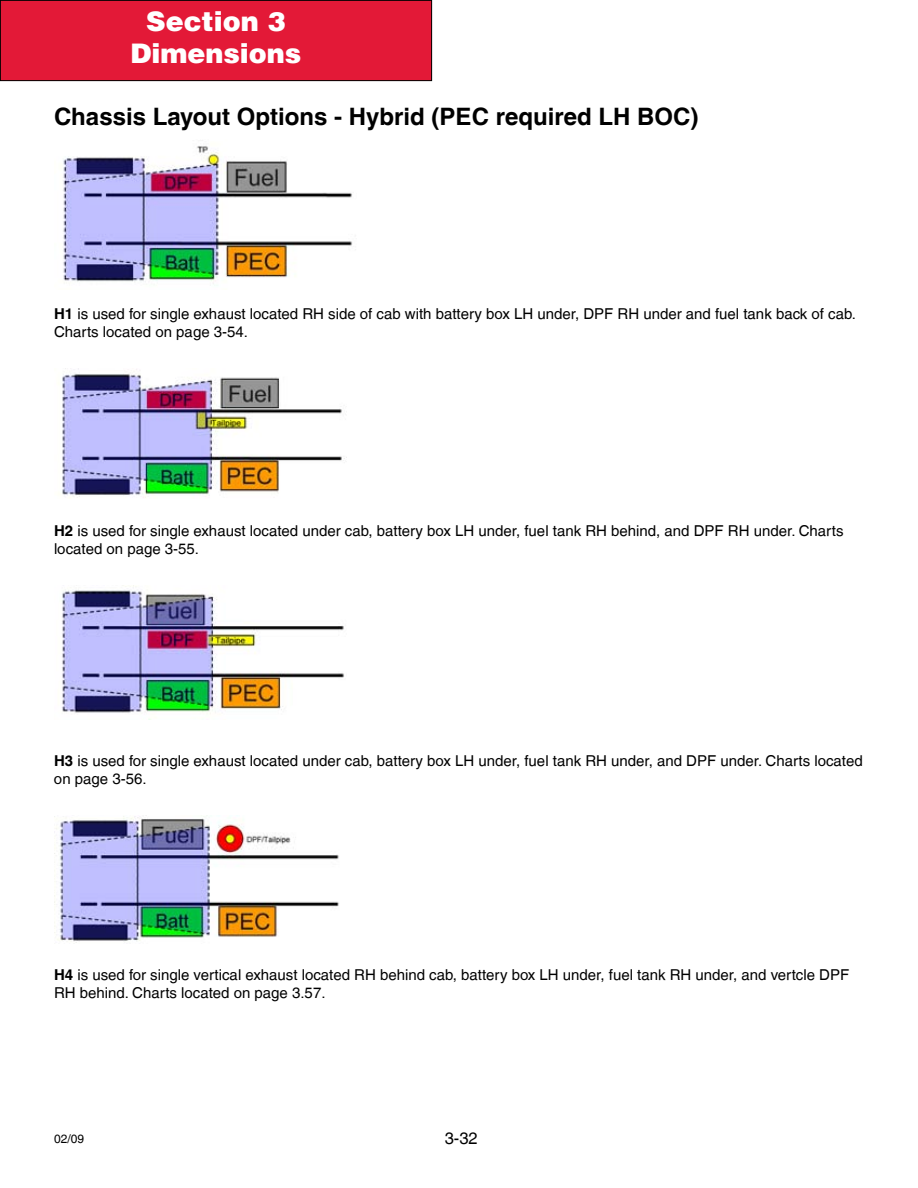
<style>
.page{position:relative;width:918px;height:1188px;background:#fff}
.page>*{position:absolute;margin:0;border:0;box-sizing:border-box;transform-origin:0 0}
.t1{font:900 27px/32.4px "Helvetica LT";color:#fff;text-align:center}
.t2{font:700 24px "Helvetica LT";color:#000}
.t3{font:16.5px "Helvetica LT";color:#000}
.t4{font:15px/18px "Helvetica LT";color:#000}
.t5{font:12px "Helvetica LT";color:#000}
.s1{font-weight:700}
</style>
<div class="page">
<div style="left:0;top:0;width:432px;height:81px;background:#e31937"></div>
<div style="left:0;top:0;width:432px;height:81px;border:1px solid #000"></div>
<img style="left:63px;top:146px;width:289px;height:138px">
<img style="left:62px;top:369px;width:283px;height:129px">
<img style="left:62px;top:585px;width:282px;height:129px">
<img style="left:54px;top:816px;width:285px;height:127px">
<h1 class="t1" style="left:130px;top:4px;width:173px">Section 3<br>Dimensions</h1>
<h2 class="t2" style="left:54px;top:102px;width:646px">Chassis Layout Options - Hybrid (PEC required LH BOC)</h2>
<p class="t4" style="left:54px;top:304px;width:801px"><span class="s1">H1</span> is used for single exhaust located RH side of cab with battery box LH under, DPF RH under and fuel tank back of cab.<br>Charts located on page 3-54.</p>
<p class="t4" style="left:54px;top:521px;width:791px"><span class="s1">H2</span> is used for single exhaust located under cab, battery box LH under, fuel tank RH behind, and DPF RH under. Charts located on page 3-55.</p>
<p class="t4" style="left:54px;top:752px;width:810px"><span class="s1">H3</span> is used for single exhaust located under cab, battery box LH under, fuel tank RH under, and DPF under. Charts located on page 3-56.</p>
<p class="t4" style="left:54px;top:966px;width:797px"><span class="s1">H4</span> is used for single vertical exhaust located RH behind cab, battery box LH under, fuel tank RH under, and vertcle DPF<br>RH behind. Charts located on page 3.57.</p>
<p class="t5" style="left:54px;top:1131px;width:32px">02/09</p>
<p class="t3" style="left:445px;top:1129px;width:35px">3-32</p>
</div>
